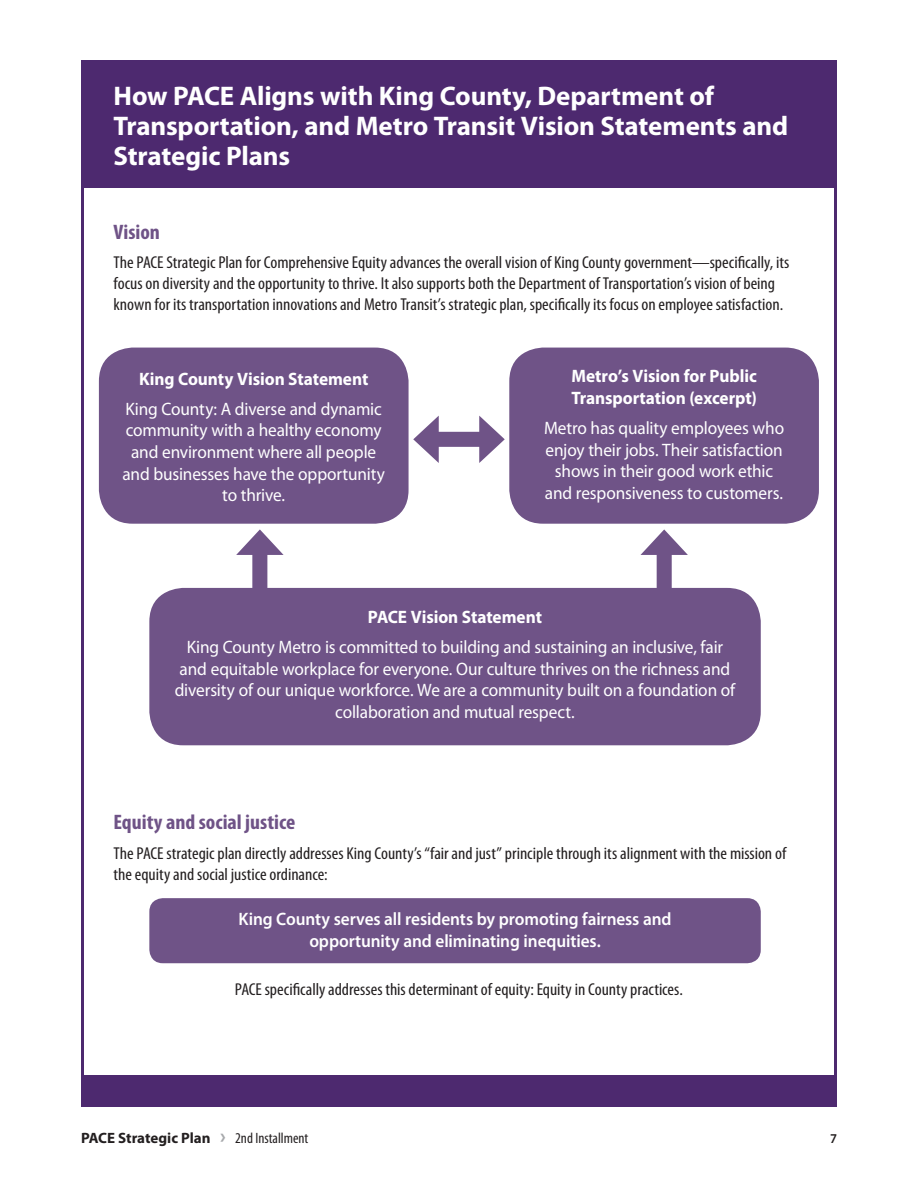
<style>
.page{position:relative;width:918px;height:1188px;background:#fff}
.page>*{position:absolute;margin:0;border:0;box-sizing:border-box;transform-origin:0 0}
.Header_section_PACE{font:700 27px/30px "Myriad Pro";letter-spacing:-.005em;color:#fff}
.Subhead_level_1_PACE{font:700 condensed 21px "Myriad Pro";color:#6f5387;scale:1.05 1}
.Body_10_5_13__PACE{font:18px/21.6px "Myriad Pro";letter-spacing:-.01em;color:#fff;text-align:center;scale:.96 1}
.Body_10_5_13__PACE-2{font:700 18px/21.6px "Myriad Pro";letter-spacing:-.005em;color:#fff;scale:.96 1}
.Body_10_5_13__PACE-3{font:600 18px/21.6px "Myriad Pro";letter-spacing:-.005em;color:#fff;text-align:center;scale:.96 1}
.Body_10_5_13__PACE-4{font:condensed 17.25px/21px "Myriad Pro";color:#231f20;scale:1.05 1}
.t1{font:700 15px "Myriad Pro";color:#231f20}
.t2{font:600 13.5px "Myriad Pro";color:#231f20;scale:.96 1}
.s1{font-size:21px;color:#a7a9ac}
.s2{font-weight:400;font-stretch:condensed}
</style>
<div class="page">
<div style="left:99px;top:348px;width:310px;height:176px;background:#6f5387;border-radius:34px"></div>
<div style="left:509px;top:348px;width:310px;height:176px;background:#6f5387;border-radius:34px"></div>
<div style="left:149px;top:588px;width:612px;height:157px;background:#6f5387;border-radius:34px"></div>
<div style="left:149px;top:898px;width:612px;height:65px;background:#6f5387;border-radius:14px"></div>
<div style="left:81px;top:63px;width:756px;height:124px;background:#4d296f"></div>
<div style="left:81px;top:1076px;width:756px;height:31px;background:#4d296f"></div>
<div style="left:657px;top:545px;width:15px;height:49px;background:#6f5387"></div>
<svg style="left:640px;top:529px;width:48px;height:26px"></svg>
<div style="left:429px;top:432px;width:60px;height:15px;background:#6f5387"></div>
<svg style="left:479px;top:416px;width:26px;height:47px"></svg>
<svg style="left:413px;top:416px;width:26px;height:47px"></svg>
<div style="left:252px;top:545px;width:15px;height:49px;background:#6f5387"></div>
<svg style="left:236px;top:529px;width:48px;height:26px"></svg>
<p class="Header_section_PACE" style="left:114px;top:80px;width:676px">How PACE Aligns with King County, Department of<br>Transportation, and Metro Transit Vision Statements and<br>Strategic Plans</p>
<p class="Subhead_level_1_PACE" style="left:114px;top:218px;width:46px">Vision</p>
<p class="Body_10_5_13__PACE-4" style="left:114px;top:252px;width:645px">The PACE Strategic Plan for Comprehensive Equity advances the overall vision of King County government—specifically, its focus on diversity and the opportunity to thrive. It also supports both the Department of Transportation’s vision of being known for its transportation innovations and Metro Transit’s strategic plan, specifically its focus on employee satisfaction.</p>
<p class="Body_10_5_13__PACE-2" style="left:139px;top:367px;width:240px">King County Vision Statement</p>
<p class="Body_10_5_13__PACE" style="left:122px;top:398px;width:275px">King County: A diverse and dynamic community with a healthy economy and environment where all people and businesses have the opportunity to thrive.</p>
<p class="Body_10_5_13__PACE-2" style="left:571px;top:365px;width:195px">Metro’s Vision for Public<br>Transportation (excerpt)</p>
<p class="Body_10_5_13__PACE" style="left:544px;top:417px;width:252px">Metro has quality employees who enjoy their jobs. Their satisfaction shows in their good work ethic and responsiveness to customers.</p>
<p class="Body_10_5_13__PACE-2" style="left:368px;top:605px;width:183px">PACE Vision Statement</p>
<p class="Body_10_5_13__PACE" style="left:175px;top:636px;width:585px">King County Metro is committed to building and sustaining an inclusive, fair and equitable workplace for everyone. Our culture thrives on the richness and diversity of our unique workforce. We are a community built on a foundation of collaboration and mutual respect.</p>
<p class="Subhead_level_1_PACE" style="left:114px;top:809px;width:175px">Equity and social justice</p>
<p class="Body_10_5_13__PACE-4" style="left:114px;top:842px;width:642px">The PACE strategic plan directly addresses King County’s “fair and just” principle through its alignment with the mission of the equity and social justice ordinance:</p>
<p class="Body_10_5_13__PACE-3" style="left:239px;top:908px;width:453px">King County serves all residents by promoting fairness and opportunity and eliminating inequities.</p>
<p class="Body_10_5_13__PACE-4" style="left:235px;top:978px;width:428px">PACE specifically addresses this determinant of equity: Equity in County practices.</p>
<p class="t1" style="left:81px;top:1128px;width:229px">PACE Strategic Plan <span class="s1">›</span> <span class="s2">2nd Installment</span></p>
<p class="t2" style="left:830px;top:1130px;width:9px">7</p>
</div>
